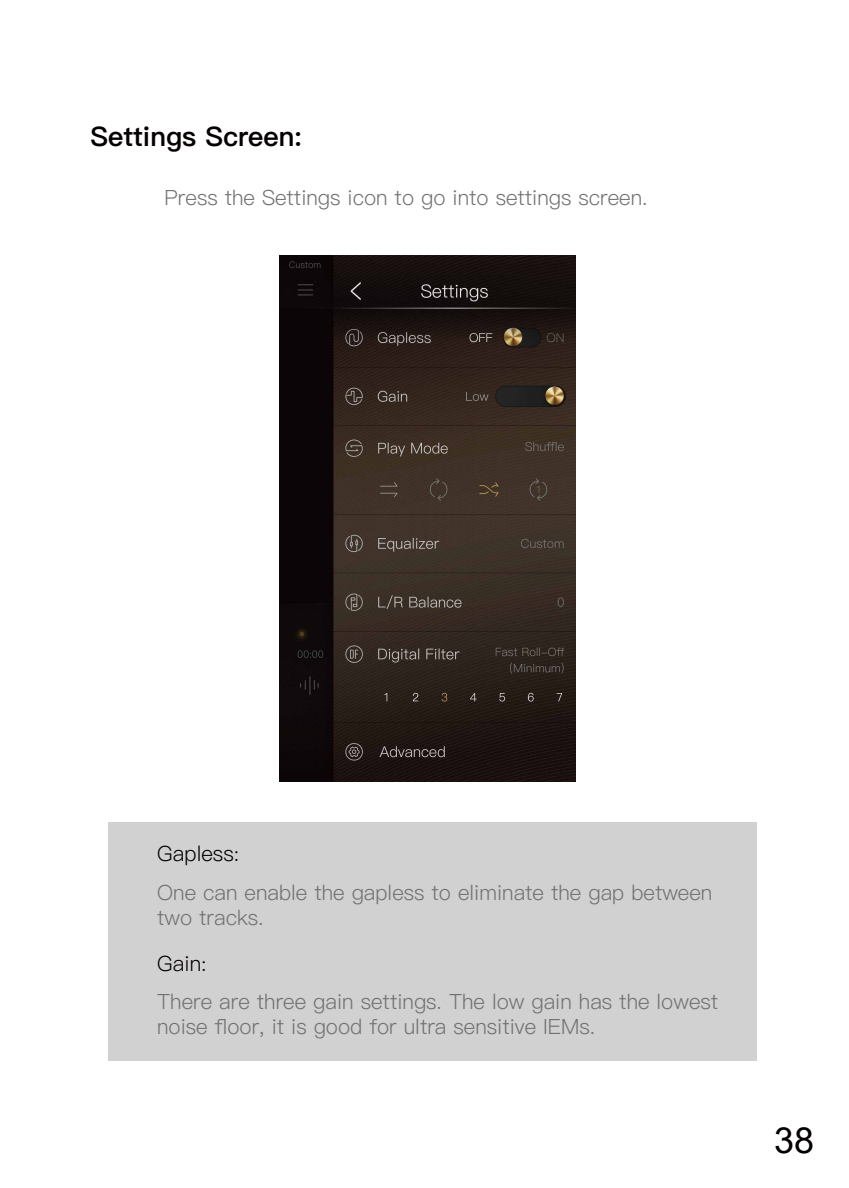
<style>
.page{position:relative;width:849px;height:1188px;background:#fff}
.page>*{position:absolute;margin:0;border:0;box-sizing:border-box;transform-origin:0 0}
.t1{font:36px "Arial";color:#040000}
.t2{font:27px "Ping Fang SC Heavy";color:#050101}
.t3{font:21px/25.2px "Ping Fang SC Regular";color:#727171}
.t4{font:21px "Ping Fang SC Regular";color:#040000}
</style>
<div class="page">
<img style="left:279px;top:256px;width:296px;height:525px">
<div style="left:108px;top:822px;width:649px;height:239px;background:#d1d1d1"></div>
<p class="t2" style="left:91px;top:120px;width:213px">Settings Screen:</p>
<p class="t3" style="left:165px;top:185px;width:484px">Press the Settings icon to go into settings screen.</p>
<p class="t4" style="left:157px;top:841px;width:84px">Gapless:</p>
<p class="t3" style="left:157px;top:880px;width:557px">One can enable the gapless to eliminate the gap between two tracks.</p>
<p class="t4" style="left:157px;top:951px;width:51px">Gain:</p>
<p class="t3" style="left:157px;top:989px;width:563px">There are three gain settings. The low gain has the lowest noise floor, it is good for ultra sensitive IEMs.</p>
<h1 class="t1" style="left:774px;top:1116px;width:42px">38</h1>
</div>
